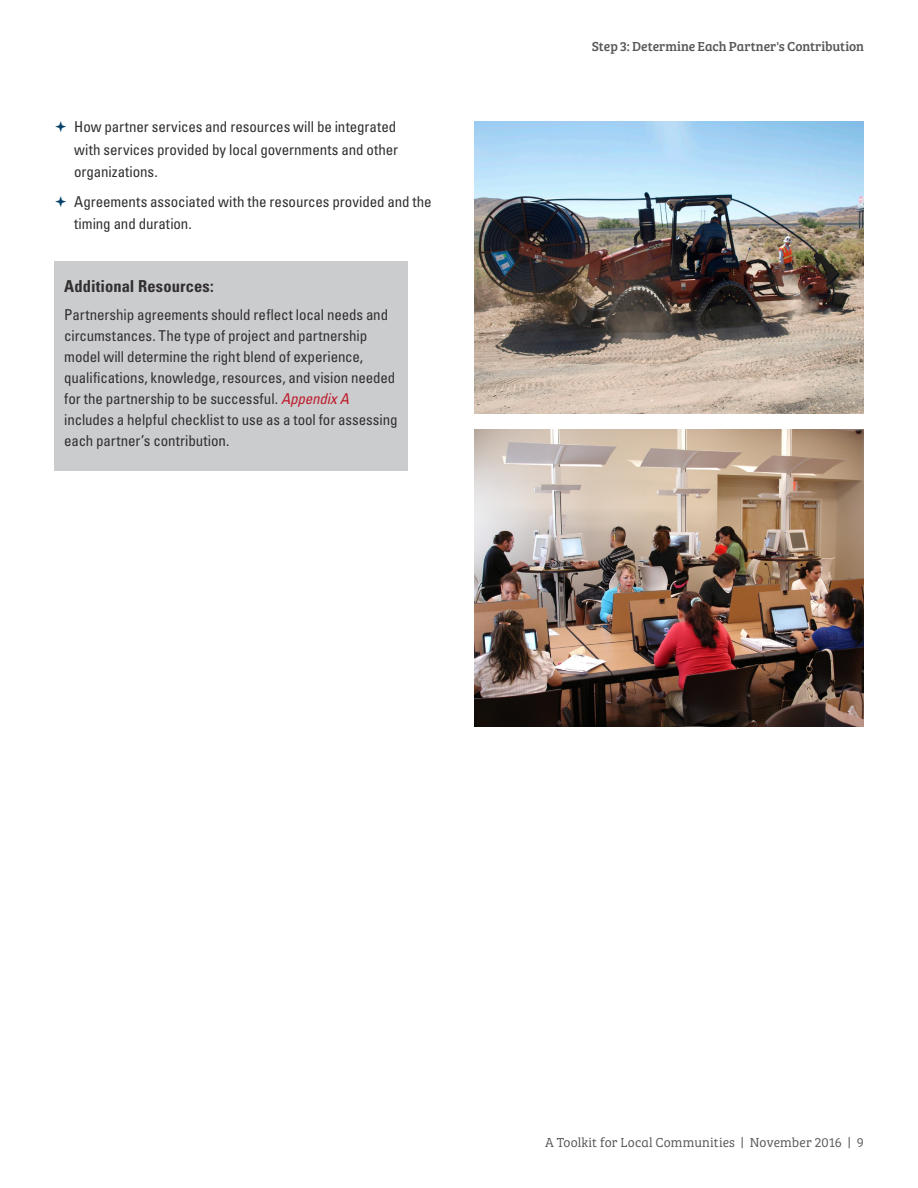
<style>
.page{position:relative;width:918px;height:1188px;background:#fff}
.page>*{position:absolute;margin:0;border:0;box-sizing:border-box;transform-origin:0 0}
._5_Tip_Header{font:700 condensed 16.5px "Univers LT Std";letter-spacing:.005em;color:#312f30}
._3_Body_Text{font:condensed 15px/21px "Univers LT Std";letter-spacing:-.005em;color:#312f30}
.t1{font:13.5px "Bree Serif Lt";letter-spacing:.01em;color:#57585a}
.t2{font:13.5px "Bree Serif";letter-spacing:-.005em;color:#57585a}
.s1{font-style:italic;color:#be1d2c}
</style>
<div class="page">
<img style="left:474px;top:122px;width:390px;height:292px">
<div style="left:54px;top:261px;width:353px;height:210px;background:#cbccce"></div>
<img style="left:474px;top:430px;width:390px;height:296px">
<p class="_3_Body_Text" style="left:74px;top:116px;width:325px;line-height:22.5px">How partner services and resources will be integrated with services provided by local governments and other organizations.</p>
<p class="_3_Body_Text" style="left:74px;top:190px;width:359px;line-height:22.5px">Agreements associated with the resources provided and the timing and duration.</p>
<p class="_5_Tip_Header" style="left:64px;top:276px;width:151px">Additional Resources:</p>
<p class="_3_Body_Text" style="left:64px;top:304px;width:335px">Partnership agreements should reflect local needs and circumstances. The type of project and partnership model will determine the right blend of experience, qualifications, knowledge, resources, and vision needed for the partnership to be successful. <span class="s1">Appendix A </span>includes a helpful checklist to use as a tool for assessing each partner’s contribution.</p>
<p class="t2" style="left:592px;top:36px;width:274px">Step 3: Determine Each Partner's Contribution</p>
<p class="t1" style="left:545px;top:1133px;width:320px">A Toolkit for Local Communities | November 2016 | 9</p>
</div>
